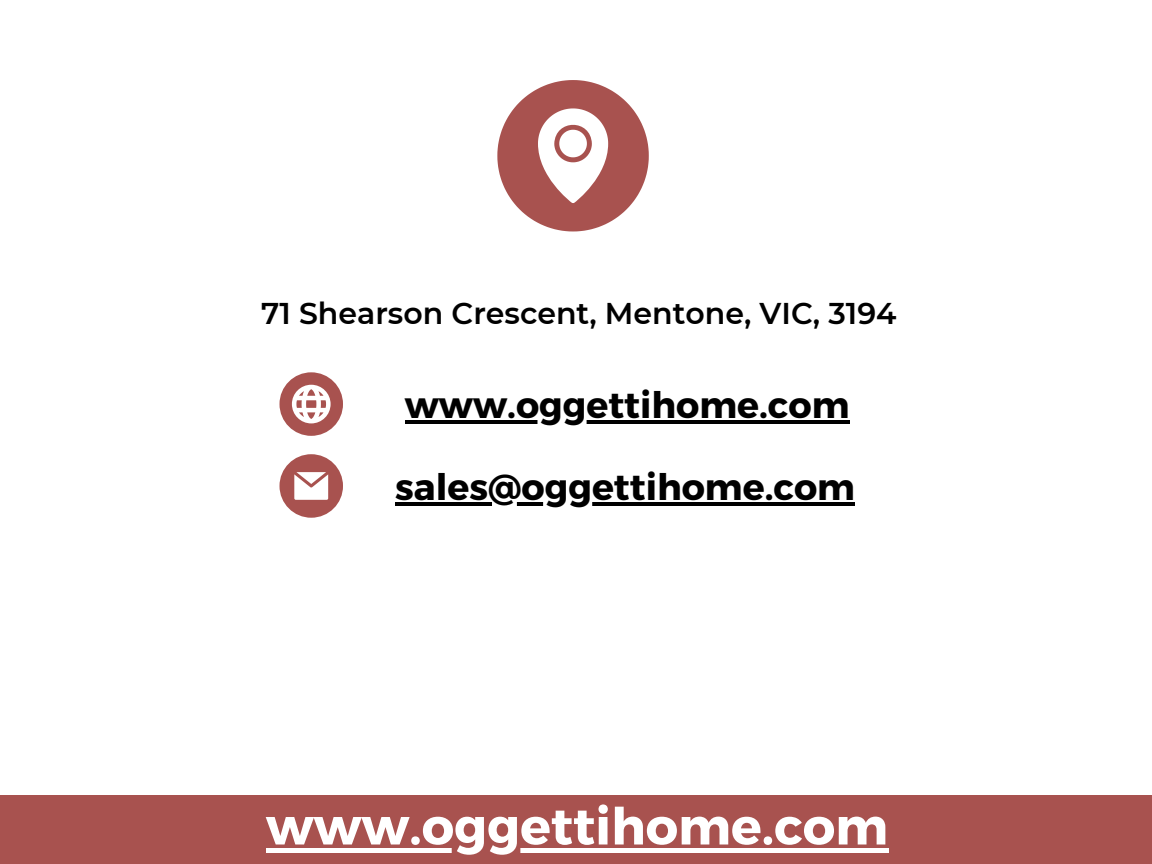
<style>
.page{position:relative;width:1152px;height:864px;background:#fff}
.page>*{position:absolute;margin:0;border:0;box-sizing:border-box;transform-origin:0 0}
.t1{font:700 51px "Montserrat";color:#fff}
.t2{font:700 36.45px "Montserrat";color:#000}
.t3{font:600 30px "Montserrat";color:#000}
</style>
<div class="page">
<div style="left:0;top:796px;width:1152px;height:68px;background:#a8524f"></div>
<svg style="left:497px;top:80px;width:152px;height:151px"></svg>
<svg style="left:280px;top:372px;width:63px;height:63px"></svg>
<svg style="left:280px;top:454px;width:63px;height:63px"></svg>
<hr style="left:266px;top:848px;width:622px;height:4px;background:#fff">
<hr style="left:405px;top:420px;width:444px;height:4px;background:#000">
<svg style="left:395px;top:502px;width:460px;height:4px;fill:#000"></svg>
<p class="t3" style="left:261px;top:295px;width:637px">71 Shearson Crescent, Mentone, VIC, 3194</p>
<p class="t2" style="left:405px;top:381px;width:446px">www.oggettihome.com</p>
<p class="t2" style="left:395px;top:463px;width:461px">sales@oggettihome.com</p>
<h1 class="t1" style="left:266px;top:793px;width:624px">www.oggettihome.com</h1>
</div>
